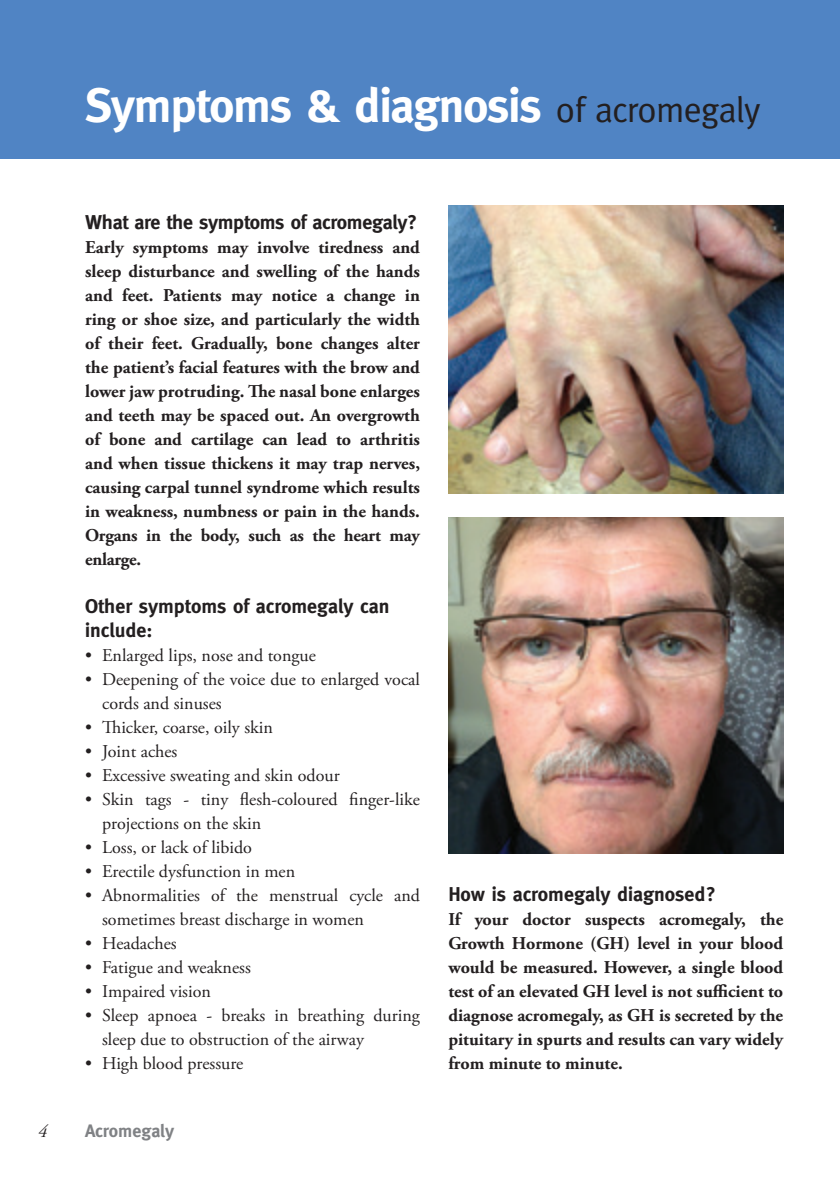
<style>
.page{position:relative;width:840px;height:1191px;background:#fff}
.page>*{position:absolute;margin:0;border:0;box-sizing:border-box;transform-origin:0 0}
.subhead{font:700 48px "Meta";letter-spacing:-.025em;color:#fff}
.subhead-2{font:700 20px/24px "Meta";color:#231f20}
.Bold_intro_para{font:700 18px/24px "Adobe Garamond Pro";color:#231f20;text-align:justify}
.bullet{font:18px/24px "Adobe Garamond Pro";color:#231f20}
.t1{font:700 18px "Meta";color:#808285}
.t2{font:italic 18px "Adobe Garamond Pro";color:#231f20}
.s1{font-weight:400;font-size:36px;color:#231f20}
</style>
<div class="page">
<div style="left:0;top:0;width:839px;height:159px;background:#5084c4"></div>
<img style="left:448px;top:205px;width:334px;height:288px">
<img style="left:448px;top:517px;width:334px;height:336px">
<p class="subhead" style="left:85px;top:78px;width:676px">Symptoms &amp; diagnosis <span class="s1">of acromegaly</span></p>
<p class="subhead-2" style="left:85px;top:210px;width:333px">What are the symptoms of acromegaly?</p>
<p class="Bold_intro_para" style="left:85px;top:236px;width:336px">Early symptoms may involve tiredness and sleep disturbance and swelling of the hands and feet. Patients may notice a change in ring or shoe size, and particularly the width of their feet. Gradually, bone changes alter the patient’s facial features with the brow and lower jaw protruding. The nasal bone enlarges and teeth may be spaced out. An overgrowth of bone and cartilage can lead to arthritis and when tissue thickens it may trap nerves, causing carpal tunnel syndrome which results in weakness, numbness or pain in the hands.<br>Organs in the body, such as the heart may enlarge.</p>
<p class="subhead-2" style="left:85px;top:594px;width:306px">Other symptoms of acromegaly can include:</p>
<p class="bullet" style="left:85px;top:644px;width:232px">• Enlarged lips, nose and tongue</p>
<p class="bullet" style="left:102px;top:668px;width:319px;text-indent:-17px">• Deepening of the voice due to enlarged vocal cords and sinuses</p>
<p class="bullet" style="left:85px;top:716px;width:189px">• Thicker, coarse, oily skin</p>
<p class="bullet" style="left:85px;top:740px;width:94px">• Joint aches</p>
<p class="bullet" style="left:85px;top:764px;width:256px">• Excessive sweating and skin odour</p>
<p class="bullet" style="left:102px;top:788px;width:319px;text-indent:-17px">• Skin tags - tiny flesh-coloured finger-like projections on the skin</p>
<p class="bullet" style="left:85px;top:836px;width:168px">• Loss, or lack of libido</p>
<p class="bullet" style="left:85px;top:860px;width:211px">• Erectile dysfunction in men</p>
<p class="bullet" style="left:102px;top:884px;width:319px;text-indent:-17px">• Abnormalities of the menstrual cycle and sometimes breast discharge in women</p>
<p class="bullet" style="left:85px;top:932px;width:93px">• Headaches</p>
<p class="bullet" style="left:85px;top:956px;width:167px">• Fatigue and weakness</p>
<p class="bullet" style="left:85px;top:980px;width:127px">• Impaired vision</p>
<p class="bullet" style="left:102px;top:1004px;width:319px;text-indent:-17px">• Sleep apnoea - breaks in breathing during sleep due to obstruction of the airway</p>
<p class="bullet" style="left:85px;top:1052px;width:160px">• High blood pressure</p>
<p class="t2" style="left:38px;top:1120px;width:10px">4</p>
<p class="t1" style="left:85px;top:1120px;width:90px">Acromegaly</p>
<p class="subhead-2" style="left:448px;top:882px;width:269px">How is acromegaly diagnosed?</p>
<p class="Bold_intro_para" style="left:448px;top:908px;width:336px">If your doctor suspects acromegaly, the Growth Hormone (GH) level in your blood would be measured. However, a single blood test of an elevated GH level is not sufficient to diagnose acromegaly, as GH is secreted by the pituitary in spurts and results can vary widely from minute to minute.</p>
</div>
